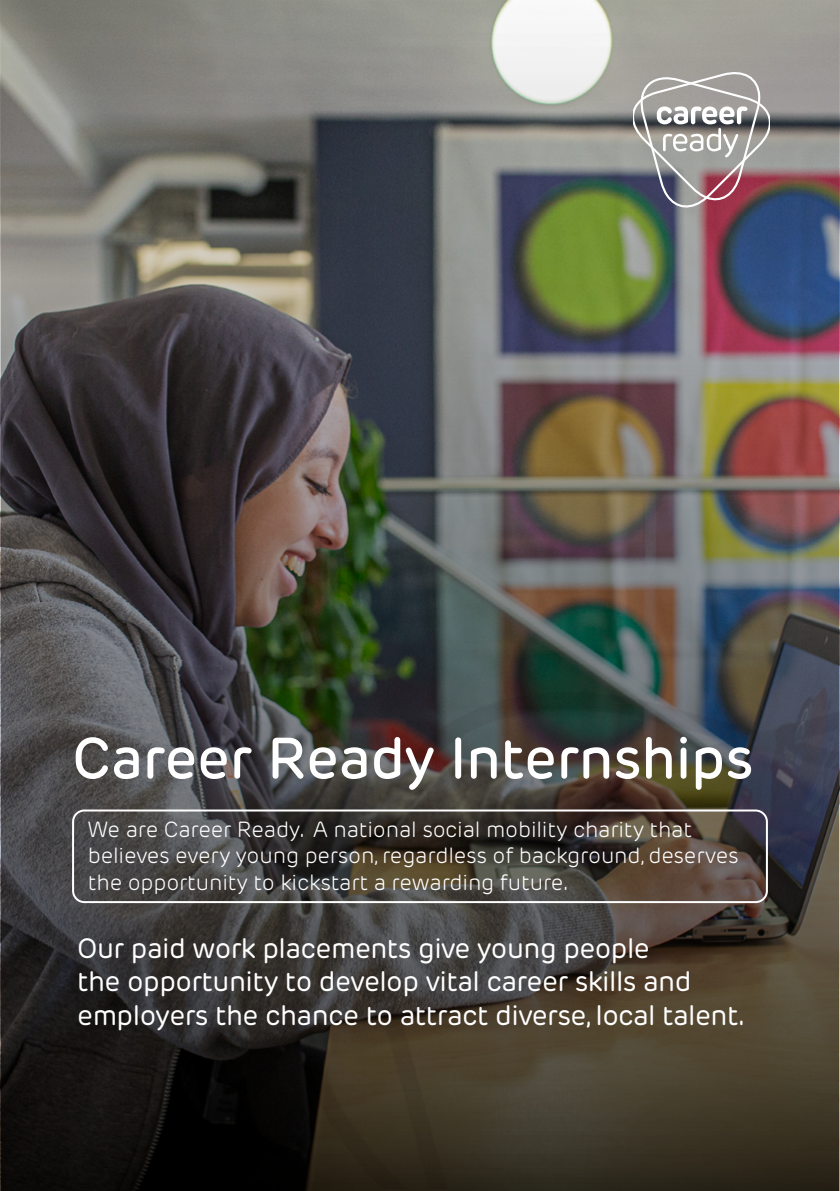
<style>
.page{position:relative;width:840px;height:1191px;background:#fff}
.page>*{position:absolute;margin:0;border:0;box-sizing:border-box;transform-origin:0 0}
.t1{font:500 58px "Rubrik New";letter-spacing:-.01em;color:#fff}
.t2{font:28px/33.6px "Rubrik New";letter-spacing:-.02em;color:#fff}
.t3{font:300 22px/26.4px "Rubrik New";letter-spacing:-.01em;color:#fff}
</style>
<div class="page">
<img style="left:1px;top:0;width:837px;height:1191px">
<img style="left:292px;top:642px;width:547px;height:546px">
<svg style="left:632px;top:72px;width:137px;height:135px;background:#9e9496"></svg>
<div style="left:72px;top:809px;width:695px;height:94px;border:2px solid #fff;border-radius:11px"></div>
<h1 class="t1" style="left:72px;top:723px;width:682px">Career Ready Internships</h1>
<p class="t3" style="left:88px;top:816px;width:651px">We are Career Ready. A national social mobility charity that believes every young person, regardless of background, deserves the opportunity to kickstart a rewarding future.</p>
<p class="t2" style="left:77px;top:931px;width:668px">Our paid work placements give young people<br>the opportunity to develop vital career skills and employers the chance to attract diverse, local talent.</p>
</div>
